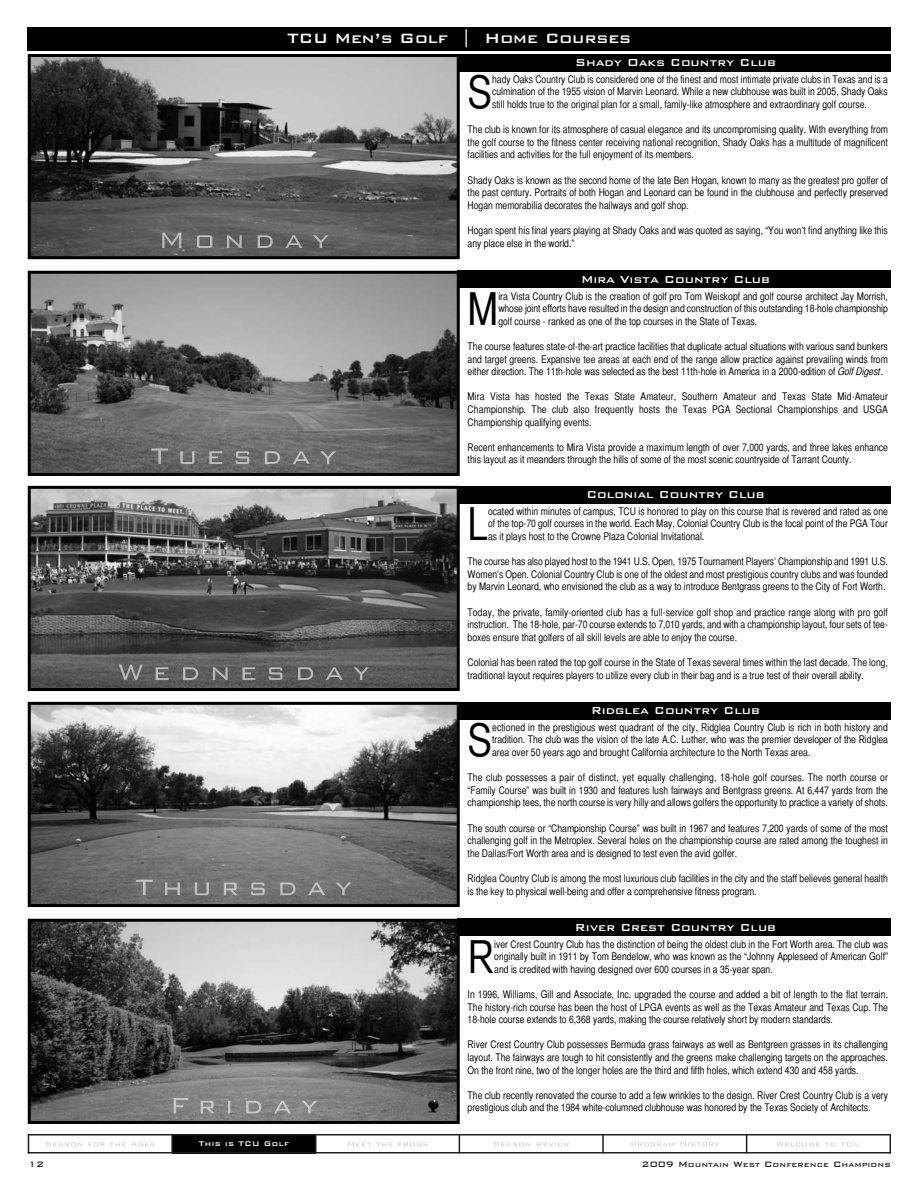
<style>
.page{position:relative;width:918px;height:1188px;background:#fff}
.page>*{position:absolute;margin:0;border:0;box-sizing:border-box;transform-origin:0 0}
.t1{font:45px "Helvetica CY Plain";color:#000}
.t2{font:500 18px "Bank Gothic";color:#fff}
.t3{font:500 13.5px "Bank Gothic";color:#fff}
.t4{font:10.5px/12.6px "Helvetica CY Plain";color:#000;text-align:justify}
.t5{font:500 10.5px "Bank Gothic";color:#231f20}
.t6{font:500 9px "Bank Gothic";letter-spacing:.05em;color:#fff}
.t7{font:500 7.8px "Bank Gothic";color:#231f20}
.s1{font-family:"Helvetica CY Oblique"}
.s2{font-size:10.5px}
</style>
<div class="page">
<svg style="left:46px;top:1142px;width:109px;height:4px"></svg>
<div style="left:172px;top:1134px;width:144px;height:20px;background:#000"></div>
<svg style="left:348px;top:1142px;width:79px;height:4px"></svg>
<svg style="left:494px;top:1142px;width:75px;height:4px"></svg>
<svg style="left:631px;top:1142px;width:88px;height:4px"></svg>
<svg style="left:777px;top:1142px;width:82px;height:4px"></svg>
<svg style="left:28px;top:1136px;width:1px;height:16px"></svg>
<hr style="left:171px;top:1134px;width:2px;height:20px;background:#231f20">
<hr style="left:315px;top:1134px;width:2px;height:20px;background:#231f20">
<svg style="left:459px;top:1136px;width:1px;height:16px"></svg>
<hr style="left:602px;top:1134px;width:2px;height:20px;background:#231f20">
<svg style="left:746px;top:1136px;width:1px;height:16px"></svg>
<svg style="left:890px;top:1136px;width:1px;height:16px"></svg>
<hr style="left:28px;top:1134px;width:863px;height:2px;background:#231f20">
<hr style="left:28px;top:1152px;width:863px;height:2px;background:#231f20">
<div style="left:28px;top:27px;width:863px;height:23px;background:#000"></div>
<div style="left:458px;top:54px;width:433px;height:17px;background:#000"></div>
<img style="left:32px;top:58px;width:424px;height:197px">
<div style="left:28px;top:54px;width:432px;height:205px;border:3px solid #000"></div>
<div style="left:458px;top:271px;width:433px;height:17px;background:#000"></div>
<img style="left:32px;top:275px;width:424px;height:197px">
<div style="left:28px;top:271px;width:432px;height:205px;border:3px solid #000"></div>
<div style="left:458px;top:486px;width:433px;height:17px;background:#000"></div>
<img style="left:32px;top:490px;width:424px;height:197px">
<div style="left:28px;top:486px;width:432px;height:205px;border:3px solid #000"></div>
<div style="left:458px;top:702px;width:433px;height:17px;background:#000"></div>
<img style="left:32px;top:706px;width:424px;height:197px">
<div style="left:28px;top:702px;width:432px;height:205px;border:3px solid #000"></div>
<div style="left:458px;top:919px;width:433px;height:17px;background:#000"></div>
<img style="left:32px;top:923px;width:424px;height:197px">
<div style="left:28px;top:919px;width:432px;height:205px;border:3px solid #000"></div>
<img style="left:162px;top:232px;width:167px;height:16px">
<img style="left:151px;top:448px;width:185px;height:16px">
<img style="left:119px;top:664px;width:250px;height:16px">
<img style="left:136px;top:880px;width:215px;height:15px">
<img style="left:174px;top:1098px;width:143px;height:15px">
<h2 class="t2" style="left:288px;top:24px;width:345px">TCU Men’s Golf | Home Courses</h2>
<p class="t3" style="left:575px;top:52px;width:202px">Shady Oaks Country Club</p>
<h1 class="t1" style="left:468px;top:66px;width:26px">S</h1>
<p class="t4" style="left:492px;top:73px;width:397px">hady Oaks Country Club is considered one of the finest and most intimate private clubs in Texas and is a culmination of the 1955 vision of Marvin Leonard. While a new clubhouse was built in 2005, Shady Oaks still holds true to the original plan for a small, family-like atmosphere and extraordinary golf course.</p>
<p class="t4" style="left:468px;top:123px;width:422px">The club is known for its atmosphere of casual elegance and its uncompromising quality. With everything from the golf course to the fitness center receiving national recognition, Shady Oaks has a multitude of magnificent facilities and activities for the full enjoyment of its members.</p>
<p class="t4" style="left:468px;top:174px;width:422px">Shady Oaks is known as the second home of the late Ben Hogan, known to many as the greatest pro golfer of the past century. Portraits of both Hogan and Leonard can be found in the clubhouse and perfectly preserved Hogan memorabilia decorates the hallways and golf shop.</p>
<p class="t4" style="left:468px;top:224px;width:422px">Hogan spent his final years playing at Shady Oaks and was quoted as saying, “You won’t find anything like this any place else in the world.”</p>
<p class="t3" style="left:581px;top:269px;width:190px">Mira Vista Country Club</p>
<h1 class="t1" style="left:468px;top:283px;width:32px">M</h1>
<p class="t4" style="left:498px;top:290px;width:391px">ira Vista Country Club is the creation of golf pro Tom Weiskopf and golf course architect Jay Morrish, whose joint efforts have resulted in the design and construction of this outstanding 18-hole championship golf course - ranked as one of the top courses in the State of Texas.</p>
<p class="t4" style="left:468px;top:340px;width:422px">The course features state-of-the-art practice facilities that duplicate actual situations with various sand bunkers and target greens. Expansive tee areas at each end of the range allow practice against prevailing winds from either direction. The 11th-hole was selected as the best 11th-hole in America in a 2000-edition of <span class="s1">Golf Digest</span>.</p>
<p class="t4" style="left:468px;top:390px;width:422px">Mira Vista has hosted the Texas State Amateur, Southern Amateur and Texas State Mid-Amateur Championship. The club also frequently hosts the Texas PGA Sectional Championships and USGA Championship qualifying events.</p>
<p class="t4" style="left:468px;top:441px;width:422px">Recent enhancements to Mira Vista provide a maximum length of over 7,000 yards, and three lakes enhance this layout as it meanders through the hills of some of the most scenic countryside of Tarrant County.</p>
<p class="t3" style="left:586px;top:484px;width:180px">Colonial Country Club</p>
<h1 class="t1" style="left:468px;top:498px;width:22px">L</h1>
<p class="t4" style="left:488px;top:505px;width:401px">ocated within minutes of campus, TCU is honored to play on this course that is revered and rated as one of the top-70 golf courses in the world. Each May, Colonial Country Club is the focal point of the PGA Tour as it plays host to the Crowne Plaza Colonial Invitational.</p>
<p class="t4" style="left:468px;top:555px;width:422px">The course has also played host to the 1941 U.S. Open, 1975 Tournament Players’ Championship and 1991 U.S.<br>Women’s Open. Colonial Country Club is one of the oldest and most prestigious country clubs and was founded by Marvin Leonard, who envisioned the club as a way to introduce Bentgrass greens to the City of Fort Worth.</p>
<p class="t4" style="left:468px;top:606px;width:422px">Today, the private, family-oriented club has a full-service golf shop and practice range along with pro golf instruction. The 18-hole, par-70 course extends to 7,010 yards, and with a championship layout, four sets of tee&shy;boxes ensure that golfers of all skill levels are able to enjoy the course.</p>
<p class="t4" style="left:468px;top:656px;width:422px">Colonial has been rated the top golf course in the State of Texas several times within the last decade. The long, traditional layout requires players to utilize every club in their bag and is a true test of their overall ability.</p>
<p class="t3" style="left:591px;top:700px;width:170px">Ridglea Country Club</p>
<h1 class="t1" style="left:468px;top:714px;width:26px">S</h1>
<p class="t4" style="left:492px;top:721px;width:397px">ectioned in the prestigious west quadrant of the city, Ridglea Country Club is rich in both history and tradition. The club was the vision of the late A.C. Luther, who was the premier developer of the Ridglea area over 50 years ago and brought California architecture to the North Texas area.</p>
<p class="t4" style="left:468px;top:771px;width:422px">The club possesses a pair of distinct, yet equally challenging, 18-hole golf courses. The north course or “Family Course” was built in 1930 and features lush fairways and Bentgrass greens. At 6,447 yards from the championship tees, the north course is very hilly and allows golfers the opportunity to practice a variety of shots.</p>
<p class="t4" style="left:468px;top:822px;width:422px">The south course or “Championship Course” was built in 1967 and features 7,200 yards of some of the most challenging golf in the Metroplex. Several holes on the championship course are rated among the toughest in the Dallas/Fort Worth area and is designed to test even the avid golfer.</p>
<p class="t4" style="left:468px;top:872px;width:422px">Ridglea Country Club is among the most luxurious club facilities in the city and the staff believes general health is the key to physical well-being and offer a comprehensive fitness program.</p>
<p class="t3" style="left:575px;top:917px;width:203px">River Crest Country Club</p>
<p class="t6" style="left:199px;top:1137px;width:92px">This is TCU Golf</p>
<h1 class="t1" style="left:468px;top:931px;width:28px">R</h1>
<p class="t4" style="left:494px;top:938px;width:395px">iver Crest Country Club has the distinction of being the oldest club in the Fort Worth area. The club was originally built in 1911 by Tom Bendelow, who was known as the “Johnny Appleseed of American Golf” and is credited with having designed over 600 courses in a 35-year span.</p>
<p class="t4" style="left:468px;top:988px;width:422px">In 1996, Williams, Gill and Associate, Inc. upgraded the course and added a bit of length to the flat terrain.<br>The history-rich course has been the host of LPGA events as well as the Texas Amateur and Texas Cup. The 18-hole course extends to 6,368 yards, making the course relatively short by modern standards.</p>
<p class="t4" style="left:468px;top:1038px;width:422px">River Crest Country Club possesses Bermuda grass fairways as well as Bentgreen grasses in its challenging layout. The fairways are tough to hit consistently and the greens make challenging targets on the approaches.<br>On the front nine, two of the longer holes are the third and fifth holes, which extend 430 and 458 yards.</p>
<p class="t4" style="left:468px;top:1089px;width:422px">The club recently renovated the course to add a few wrinkles to the design. River Crest Country Club is a very prestigious club and the 1984 white-columned clubhouse was honored by the Texas Society of Architects.</p>
<p class="t5" style="left:28px;top:1156px;width:18px">12</p>
<p class="t7" style="left:642px;top:1159px;width:251px"><span class="s2">2009 M</span>OUNTAIN <span class="s2">W</span>EST <span class="s2">C</span>ONFERENCE <span class="s2">C</span>HAMPIONS</p>
</div>
